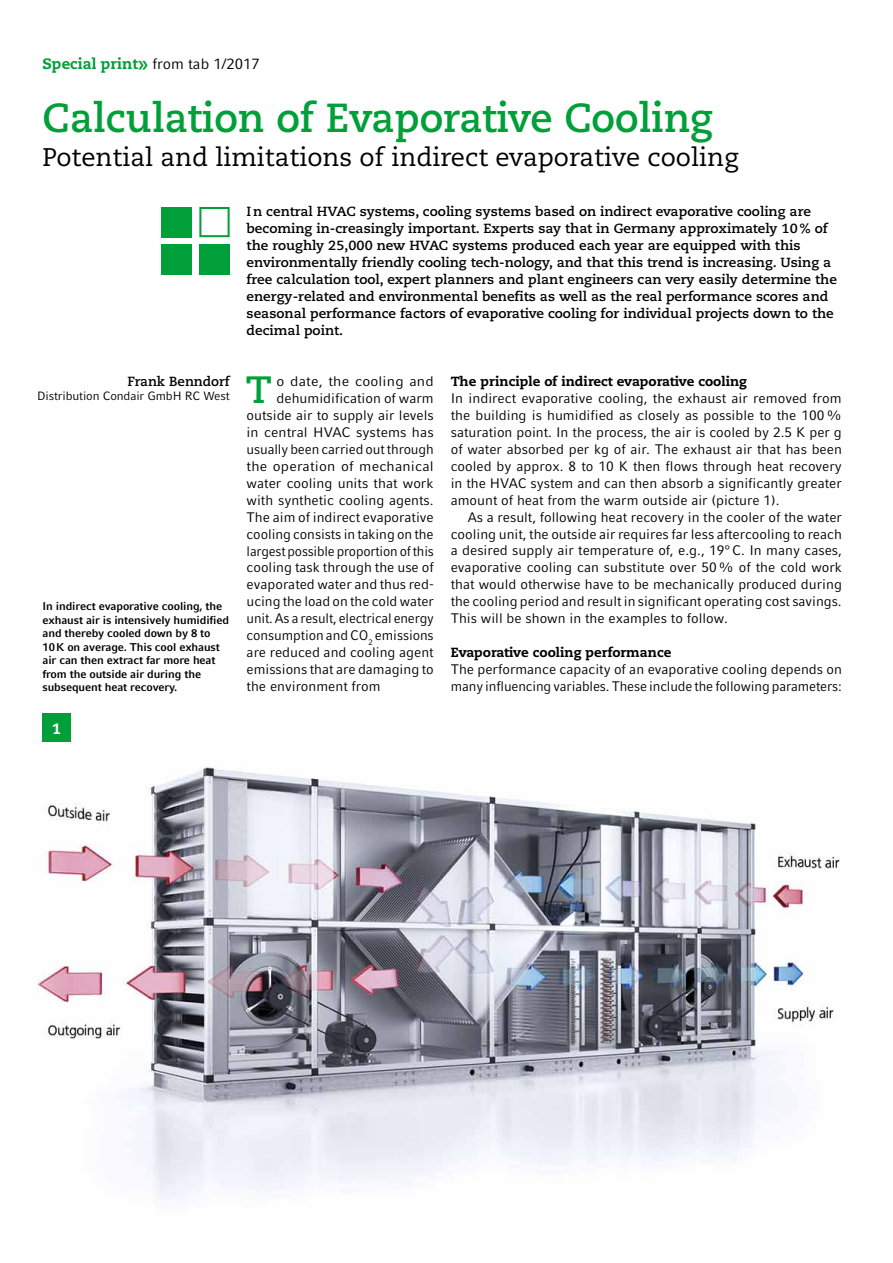
<style>
.page{position:relative;width:893px;height:1263px;background:#fff}
.page>*{position:absolute;margin:0;border:0;box-sizing:border-box;transform-origin:0 0}
.t1{font:700 40.5px "Caecilia LT Std";color:#009f39}
.t2{font:700 37.95px "Caecilia LT Std";color:#009f39}
.t3{font:25.5px "Caecilia LT Std";color:#000}
.t4{font:15px "Compatil Fact LT Pro";color:#000}
.t5{font:800 15px "Caecilia LT Std";color:#fff}
.t6{font:13.8px/17px "Compatil Fact LT Pro";color:#000;text-align:justify}
.t7{font:13.8px "Compatil Fact LT Pro";color:#000;scale:.95 1}
.t8{font:13.8px "Compatil Fact LT Pro";color:#000;scale:.96 1}
.t9{font:13.8px "Compatil Fact LT Pro";color:#000;scale:1.04 1}
.t10{font:13.8px "Compatil Fact LT Pro";color:#000;scale:1.05 1}
.t11{font:700 13.2px/17px "Caecilia LT Std";color:#000}
.t12{font:800 13.2px "Caecilia LT Std";color:#000}
.t13{font:12px "Compatil Fact LT Pro";letter-spacing:-.01em;color:#000}
.t14{font:700 11.25px/13.5px "Compatil Fact LT Pro";letter-spacing:-.01em;color:#000}
.s1{font-family:"Caecilia LT Std";font-weight:800;color:#009f39}
.s2{font-weight:700;font-size:21px;color:#009f39}
</style>
<div class="page">
<img style="left:37px;top:738px;width:803px;height:462px">
<div style="left:43px;top:714px;width:28px;height:28px;background:#009f39"></div>
<div style="left:199px;top:245px;width:31px;height:30px;background:#009f39"></div>
<div style="left:162px;top:245px;width:30px;height:30px;background:#009f39"></div>
<svg style="left:199px;top:207px;width:31px;height:30px"></svg>
<div style="left:162px;top:207px;width:30px;height:30px;background:#009f39"></div>
<p class="t4" style="left:43px;top:55px;width:219px"><span class="s1">Special print</span><span class="s2">»</span> from tab 1/2017</p>
<h1 class="t1" style="left:43px;top:94px;width:672px">Calculation of Evaporative Cooling</h1>
<h3 class="t3" style="left:43px;top:142px;width:697px">Potential and limitations of indirect evaporative cooling</h3>
<p class="t11" style="left:127px;top:373px;width:104px">Frank Benndorf</p>
<p class="t13" style="left:37px;top:389px;width:194px">Distribution Condair GmbH RC West</p>
<p class="t14" style="left:43px;top:599px;width:188px">In indirect evaporative cooling, the exhaust air is intensively humidified and thereby cooled down by 8 to<br>10K on average. This cool exhaust air can then extract far more heat from the outside air during the subsequent heat recovery.</p>
<p class="t5" style="left:52px;top:719px;width:10px">1</p>
<p class="t11" style="left:247px;top:204px;width:592px">In central HVAC systems, cooling systems based on indirect evaporative cooling are becoming in-creasingly important. Experts say that in Germany approximately 10% of the roughly 25,000 new HVAC systems produced each year are equipped with this environmentally friendly cooling tech-nology, and that this trend is increasing. Using a free calculation tool, expert planners and plant engineers can very easily determine the energy-related and environmental benefits as well as the real performance scores and seasonal performance factors of evaporative cooling for individual projects down to the decimal point.</p>
<p class="t12" style="left:451px;top:373px;width:298px">The principle of indirect evaporative cooling</p>
<p class="t6" style="left:451px;top:390px;width:393px">In indirect evaporative cooling, the exhaust air removed from the building is humidified as closely as possible to the 100% saturation point. In the process, the air is cooled by 2.5 K per g of water absorbed per kg of air. The exhaust air that has been cooled by approx. 8 to 10 K then flows through heat recovery in the HVAC system and can then absorb a significantly greater amount of heat from the warm outside air (picture 1).</p>
<p class="t6" style="left:451px;top:508px;width:393px;text-indent:17px">As a result, following heat recovery in the cooler of the water cooling unit, the outside air requires far less aftercooling to reach a desired supply air temperature of, e.g., 19°C. In many cases, evaporative cooling can substitute over 50% of the cold work that would otherwise have to be mechanically produced during the cooling period and result in significant operating cost savings.<br>This will be shown in the examples to follow.</p>
<p class="t12" style="left:451px;top:644px;width:222px">Evaporative cooling performance</p>
<p class="t6" style="left:451px;top:661px;width:393px">The performance capacity of an evaporative cooling depends on many influencing variables. These include the following parameters:</p>
<h2 class="t2" style="left:246px;top:367px;width:28px">T</h2>
<p class="t10" style="left:277px;top:373px;width:151px">o date, the cooling and</p>
<p class="t6" style="left:277px;top:390px;width:159px">dehumidification of warm</p>
<p class="t6" style="left:247px;top:407px;width:189px">outside air to supply air levels</p>
<p class="t6" style="left:247px;top:424px;width:189px">in central HVAC systems has</p>
<p class="t6" style="left:247px;top:441px;width:189px">usually been carried out through</p>
<p class="t9" style="left:247px;top:458px;width:181px">the operation of mechanical</p>
<p class="t6" style="left:247px;top:474px;width:188px">water cooling units that work</p>
<p class="t6" style="left:247px;top:491px;width:189px">with synthetic cooling agents.</p>
<p class="t6" style="left:247px;top:508px;width:189px">The aim of indirect evaporative</p>
<p class="t6" style="left:247px;top:525px;width:188px">cooling consists in taking on the</p>
<p class="t7" style="left:247px;top:543px;width:199px">largest possible proportion of this</p>
<p class="t6" style="left:247px;top:559px;width:189px">cooling task through the use of</p>
<p class="t6" style="left:247px;top:576px;width:189px">evaporated water and thus red-</p>
<p class="t6" style="left:247px;top:593px;width:189px">ucing the load on the cold water</p>
<p class="t8" style="left:247px;top:610px;width:196px">unit. As a result, electrical energy</p>
<p class="t6" style="left:247px;top:627px;width:189px">consumption and CO<sub>2</sub> emissions</p>
<p class="t6" style="left:247px;top:644px;width:189px">are reduced and cooling agent</p>
<p class="t6" style="left:247px;top:661px;width:189px">emissions that are damaging to</p>
<p class="t6" style="left:247px;top:678px;width:136px">the environment from</p>
</div>
